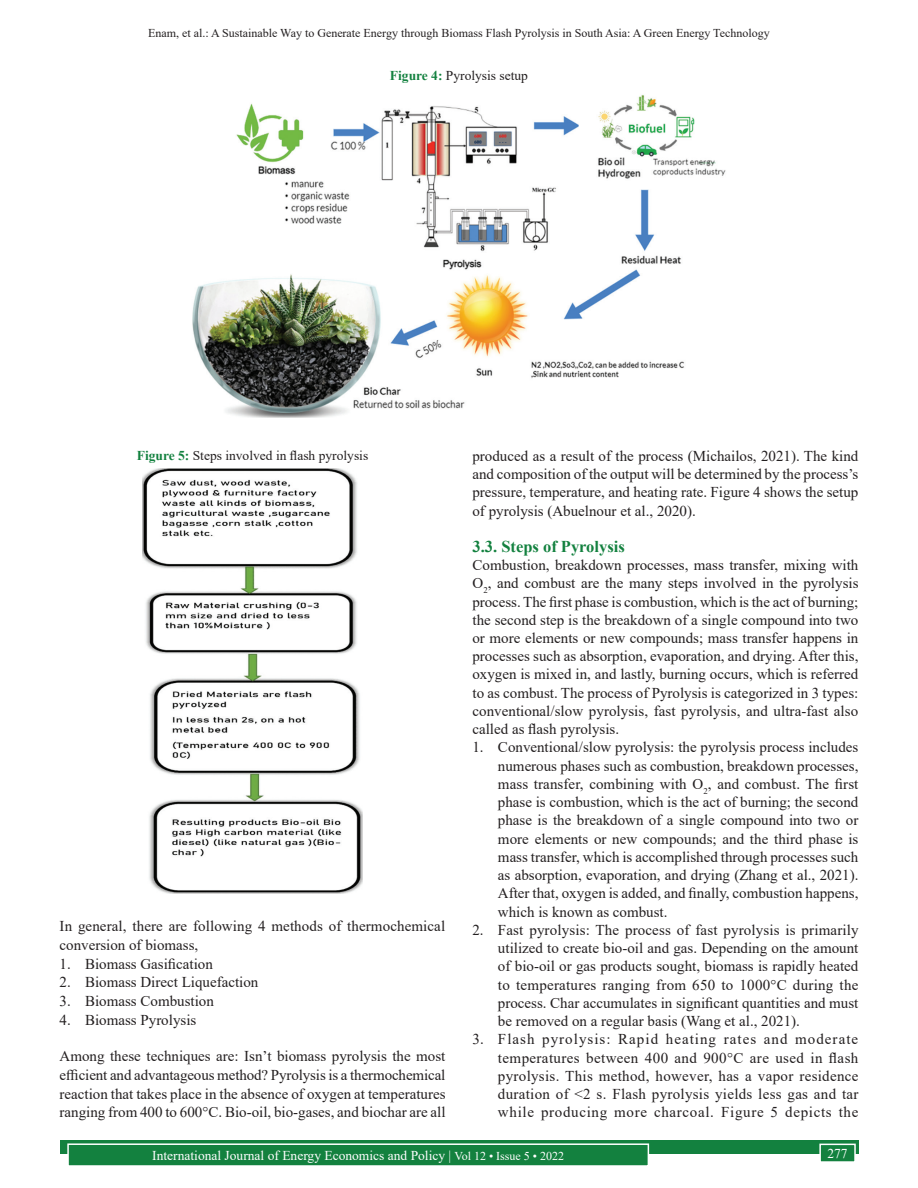
<style>
.page{position:relative;width:918px;height:1188px;background:#fff}
.page>*{position:absolute;margin:0;border:0;box-sizing:border-box;transform-origin:0 0}
.t1{font:700 16.5px "Times New Roman";color:#13813f}
.L{font:15px/18.3px "Times New Roman";color:#231f20;text-align:justify}
.TX_No_AfterSpace{font:15px/18.3px "Times New Roman";letter-spacing:.005em;color:#231f20}
.TX{font:15px/18.8px "Times New Roman";color:#231f20;text-align:justify}
.LL{font:15px/18.3px "Times New Roman";letter-spacing:.045em;color:#231f20;text-align:justify}
.LL-2{font:15px "Times New Roman";color:#231f20}
.t2{font:13.5px "Times New Roman";color:#fff}
.FGC{font:13.5px "Times New Roman";color:#231f20}
.t3{font:12px "Times New Roman";color:#231f20}
.s1{font-weight:700;color:#13813f}
.s2{font-size:12px}
</style>
<div class="page">
<div style="left:60px;top:1140px;width:798px;height:13px;background:#13813f"></div>
<div style="left:68px;top:1144px;width:580px;height:22px;background:#13813f"></div>
<div style="left:67px;top:1143px;width:582px;height:24px;border:2px solid #fff"></div>
<div style="left:820px;top:1144px;width:35px;height:18px;background:#13813f"></div>
<div style="left:819px;top:1144px;width:37px;height:19px;border:2px solid #fff"></div>
<img style="left:143px;top:469px;width:219px;height:425px">
<img style="left:192px;top:95px;width:534px;height:323px">
<p class="t3" style="left:148px;top:25px;width:623px">Enam, et al.: A Sustainable Way to Generate Energy through Biomass Flash Pyrolysis in South Asia: A Green Energy Technology</p>
<p class="FGC" style="left:390px;top:66px;width:140px"><span class="s1">Figure 4:</span> Pyrolysis setup</p>
<p class="FGC" style="left:137px;top:446px;width:233px"><span class="s1">Figure 5:</span> Steps involved in flash pyrolysis</p>
<p class="TX_No_AfterSpace" style="left:60px;top:916px;width:387px;line-height:18.8px">In general, there are following 4 methods of thermochemical conversion of biomass,</p>
<p class="L" style="left:60px;top:954px;width:155px">1. Biomass Gasification</p>
<p class="L" style="left:60px;top:973px;width:200px">2. Biomass Direct Liquefaction</p>
<p class="L" style="left:60px;top:991px;width:156px">3. Biomass Combustion</p>
<p class="LL-2" style="left:60px;top:1009px;width:138px">4. Biomass Pyrolysis</p>
<p class="TX" style="left:60px;top:1047px;width:388px">Among these techniques are: Isn’t biomass pyrolysis the most efficient and advantageous method? Pyrolysis is a thermochemical reaction that takes place in the absence of oxygen at temperatures ranging from 400 to 600°C. Bio-oil, bio-gases, and biochar are all</p>
<p class="TX" style="left:472px;top:446px;width:387px;line-height:18.3px">produced as a result of the process (Michailos, 2021). The kind and composition of the output will be determined by the process’s pressure, temperature, and heating rate. Figure 4 shows the setup of pyrolysis (Abuelnour et al., 2020).</p>
<h2 class="t1" style="left:472px;top:534px;width:154px">3.3. Steps of Pyrolysis</h2>
<p class="TX_No_AfterSpace" style="left:472px;top:555px;width:388px;text-align:justify">Combustion, breakdown processes, mass transfer, mixing with O<sub>2</sub>, and combust are the many steps involved in the pyrolysis process. The first phase is combustion, which is the act of burning; the second step is the breakdown of a single compound into two or more elements or new compounds; mass transfer happens in processes such as absorption, evaporation, and drying. After this, oxygen is mixed in, and lastly, burning occurs, which is referred to as combust. The process of Pyrolysis is categorized in 3 types: conventional/slow pyrolysis, fast pyrolysis, and ultra-fast also called as flash pyrolysis.</p>
<p class="L" style="left:498px;top:738px;width:362px;text-indent:-26px">1. Conventional/slow pyrolysis: the pyrolysis process includes numerous phases such as combustion, breakdown processes, mass transfer, combining with O<sub>2</sub>, and combust. The first phase is combustion, which is the act of burning; the second phase is the breakdown of a single compound into two or more elements or new compounds; and the third phase is mass transfer, which is accomplished through processes such as absorption, evaporation, and drying (Zhang et al., 2021).<br>After that, oxygen is added, and finally, combustion happens, which is known as combust.</p>
<p class="L" style="left:498px;top:920px;width:362px;text-indent:-26px">2. Fast pyrolysis: The process of fast pyrolysis is primarily utilized to create bio-oil and gas. Depending on the amount of bio-oil or gas products sought, biomass is rapidly heated to temperatures ranging from 650 to 1000°C during the process. Char accumulates in significant quantities and must be removed on a regular basis (Wang et al., 2021).</p>
<p class="LL" style="left:498px;top:1030px;width:362px;text-indent:-26px">3. Flash pyrolysis: Rapid heating rates and moderate temperatures between 400 and 900°C are used in flash pyrolysis. This method, however, has a vapor residence duration of &lt;2 s. Flash pyrolysis yields less gas and tar while producing more charcoal. Figure 5 depicts the</p>
<p class="t2" style="left:152px;top:1146px;width:413px">International Journal of Energy Economics and Policy | <span class="s2">Vol 12 • Issue 5 • 2022</span></p>
<p class="t2" style="left:827px;top:1144px;width:22px">277</p>
</div>
